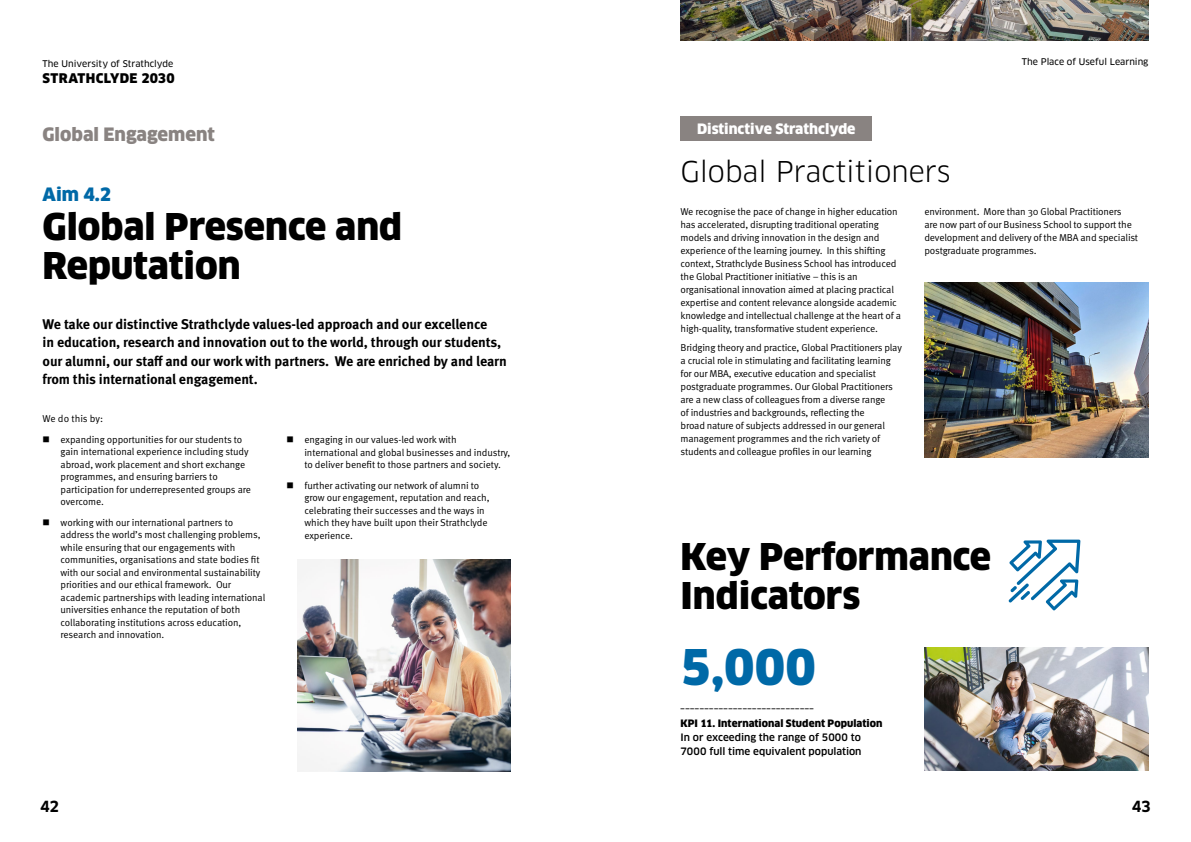
<style>
.page{position:relative;width:1191px;height:842px;background:#fff}
.page>*{position:absolute;margin:0;border:0;box-sizing:border-box;transform-origin:0 0}
.t1{font:900 48px "Clan Pro";color:#0069a7}
.t2{font:900 36px/38.9px "Clan OT";color:#000}
.t3{font:28px "Clan OT";color:#000}
.t4{font:900 18px "Clan OT";color:#898381}
.t5{font:900 18px "Clan OT";color:#0069a7}
.t6{font:700 15px "Clan OT";color:#000}
.t7{font:700 14px/18px "Meta OT";letter-spacing:-.01em;color:#000}
.t8{font:900 14px "Clan OT";color:#fff}
.t9{font:900 13px "Clan OT";letter-spacing:.025em;color:#000}
.t10{font:10px/12.5px "Meta OT Norm";letter-spacing:-.02em;color:#000}
.BC__Left{font:500 10px/14px "Clan Pro";color:#000}
.BC__Left-2{font:900 10px "Clan Pro";color:#000}
.t11{font:9px "Clan OT News";color:#000}
</style>
<div class="page">
<img style="left:680px;top:0;width:468px;height:41px">
<img style="left:924px;top:647px;width:224px;height:123px">
<img style="left:298px;top:560px;width:212px;height:211px">
<svg style="left:1008px;top:540px;width:72px;height:70px"></svg>
<div style="left:680px;top:116px;width:192px;height:25px;background:#898381"></div>
<img style="left:924px;top:282px;width:224px;height:175px">
<p class="t11" style="left:43px;top:58px;width:132px">The University of Strathclyde</p>
<h3 class="t9" style="left:43px;top:70px;width:134px">STRATHCLYDE 2030</h3>
<p class="t4" style="left:43px;top:124px;width:174px">Global Engagement</p>
<p class="t5" style="left:43px;top:184px;width:70px">Aim 4.2</p>
<p class="t2" style="left:43px;top:208px;width:361px">Global Presence and<br>Reputation</p>
<p class="t7" style="left:43px;top:316px;width:466px">We take our distinctive Strathclyde values-led approach and our excellence<br>in education, research and innovation out to the world, through our students, our alumni, our staff and our work with partners. We are enriched by and learn from this international engagement.</p>
<p class="t10" style="left:43px;top:413px;width:62px">We do this by:</p>
<p class="t10" style="left:61px;top:433px;width:192px">expanding opportunities for our students to gain international experience including study abroad, work placement and short exchange programmes, and ensuring barriers to participation for underrepresented groups are overcome.</p>
<p class="t10" style="left:61px;top:516px;width:206px">working with our international partners to address the world’s most challenging problems, while ensuring that our engagements with communities, organisations and state bodies fit with our social and environmental sustainability priorities and our ethical framework. Our academic partnerships with leading international universities enhance the reputation of both collaborating institutions across education, research and innovation.</p>
<p class="t10" style="left:304px;top:433px;width:207px">engaging in our values-led work with international and global businesses and industry, to deliver benefit to those partners and society.</p>
<p class="t10" style="left:304px;top:479px;width:187px">further activating our network of alumni to grow our engagement, reputation and reach, celebrating their successes and the ways in which they have built upon their Strathclyde experience.</p>
<p class="t8" style="left:697px;top:121px;width:160px">Distinctive Strathclyde</p>
<p class="t3" style="left:680px;top:154px;width:271px">Global Practitioners</p>
<p class="t11" style="left:1021px;top:57px;width:128px">The Place of Useful Learning</p>
<p class="t10" style="left:680px;top:205px;width:222px;line-height:13px">We recognise the pace of change in higher education has accelerated, disrupting traditional operating models and driving innovation in the design and experience of the learning journey. In this shifting context, Strathclyde Business School has introduced the Global Practitioner initiative – this is an organisational innovation aimed at placing practical expertise and content relevance alongside academic knowledge and intellectual challenge at the heart of a high-quality, transformative student experience.</p>
<p class="t10" style="left:680px;top:341px;width:223px;line-height:13px">Bridging theory and practice, Global Practitioners play a crucial role in stimulating and facilitating learning for our MBA, executive education and specialist postgraduate programmes. Our Global Practitioners are a new class of colleagues from a diverse range<br>of industries and backgrounds, reflecting the<br>broad nature of subjects addressed in our general management programmes and the rich variety of students and colleague profiles in our learning</p>
<p class="t10" style="left:924px;top:205px;width:215px;line-height:13px">environment. More than 30 Global Practitioners<br>are now part of our Business School to support the development and delivery of the MBA and specialist postgraduate programmes.</p>
<p class="t2" style="left:680px;top:538px;width:312px">Key Performance<br>Indicators</p>
<p class="t1" style="left:680px;top:639px;width:137px">5,000</p>
<p class="BC__Left" style="left:680px;top:697px;width:135px">____________________________</p>
<p class="BC__Left-2" style="left:680px;top:718px;width:203px">KPI 11. International Student Population</p>
<p class="BC__Left" style="left:680px;top:731px;width:182px">In or exceeding the range of 5000 to<br>7000 full time equivalent population</p>
<h3 class="t6" style="left:40px;top:798px;width:20px">42</h3>
<h3 class="t6" style="left:1131px;top:798px;width:20px">43</h3>
</div>
